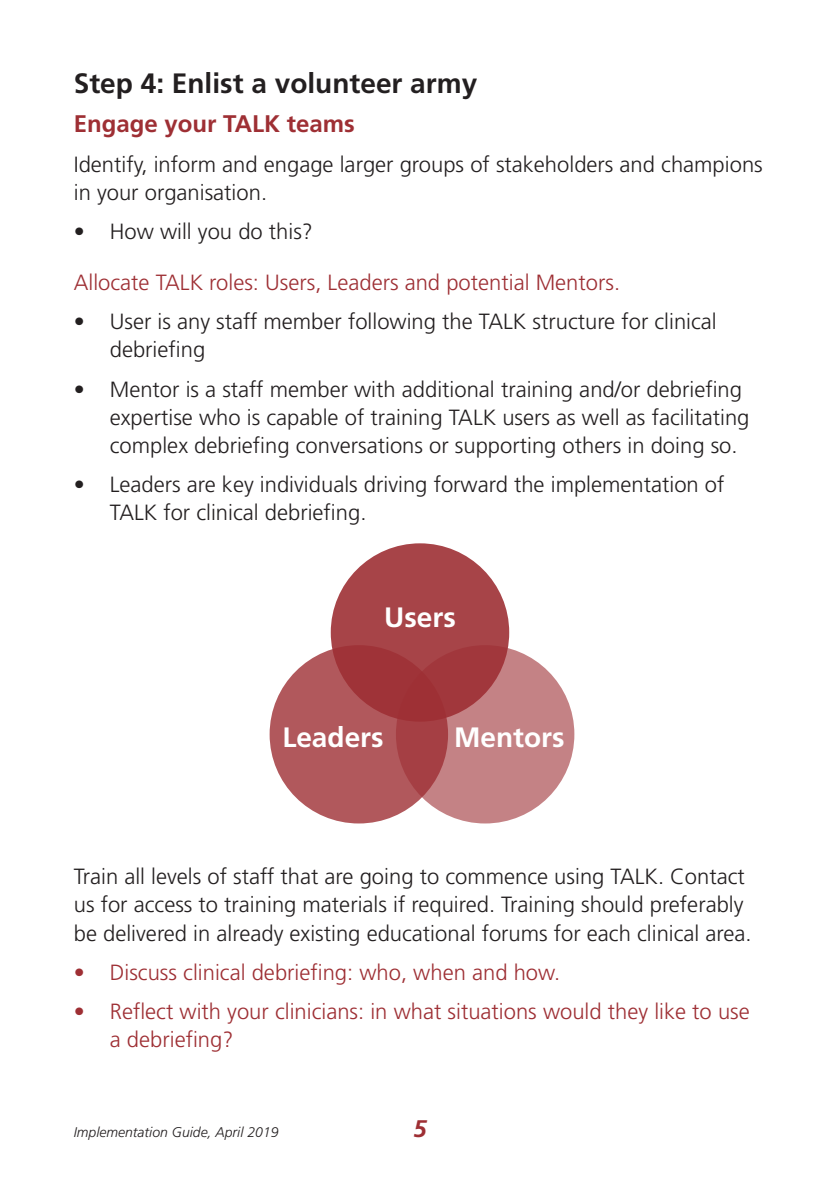
<style>
.page{position:relative;width:840px;height:1191px;background:#fff}
.page>*{position:absolute;margin:0;border:0;box-sizing:border-box;transform-origin:0 0}
.t1{font:700 28px "Frutiger";color:#231f20}
.t2{font:700 28px "Frutiger";color:#fff}
.t3{font:700 24px "Frutiger";color:#9e2f34}
.t4{font:italic 700 24px "Frutiger";color:#9e2f34}
.t5{font:300 22px/28px "Frutiger";color:#231f20}
.t6{font:300 22px/28px "Frutiger";color:#9e2f34}
.t7{font:italic 300 14px "Frutiger";color:#231f20}
</style>
<div class="page">
<div style="left:330px;top:543px;width:179px;height:178px;background:#a74448;border-radius:50%"></div>
<svg style="left:269px;top:645px;width:179px;height:178px;background:#ad5155"></svg>
<svg style="left:395px;top:645px;width:179px;height:178px;background:#b8696d"></svg>
<p class="t1" style="left:74px;top:67px;width:405px">Step 4: Enlist a volunteer army</p>
<p class="t3" style="left:74px;top:110px;width:282px">Engage your TALK teams</p>
<p class="t5" style="left:74px;top:150px;width:690px">Identify, inform and engage larger groups of stakeholders and champions in your organisation.</p>
<p class="t5" style="left:74px;top:217px;width:240px">• How will you do this?</p>
<p class="t6" style="left:74px;top:268px;width:547px">Allocate TALK roles: Users, Leaders and potential Mentors.</p>
<p class="t5" style="left:110px;top:307px;width:608px;text-indent:-36px">• User is any staff member following the TALK structure for clinical debriefing</p>
<p class="t5" style="left:110px;top:375px;width:640px;text-indent:-36px">• Mentor is a staff member with additional training and/or debriefing expertise who is capable of training TALK users as well as facilitating complex debriefing conversations or supporting others in doing so.</p>
<p class="t5" style="left:110px;top:470px;width:616px;text-indent:-36px">• Leaders are key individuals driving forward the implementation of<br>TALK for clinical debriefing.</p>
<p class="t2" style="left:384px;top:601px;width:73px">Users</p>
<p class="t2" style="left:282px;top:721px;width:103px">Leaders</p>
<p class="t2" style="left:454px;top:721px;width:112px">Mentors</p>
<p class="t5" style="left:74px;top:863px;width:679px">Train all levels of staff that are going to commence using TALK. Contact us for access to training materials if required. Training should preferably be delivered in already existing educational forums for each clinical area.</p>
<p class="t6" style="left:74px;top:958px;width:487px">• Discuss clinical debriefing: who, when and how.</p>
<p class="t6" style="left:110px;top:997px;width:641px;text-indent:-36px">• Reflect with your clinicians: in what situations would they like to use a debriefing?</p>
<p class="t7" style="left:74px;top:1123px;width:206px">Implementation Guide, April 2019</p>
<p class="t4" style="left:413px;top:1115px;width:15px">5</p>
</div>
